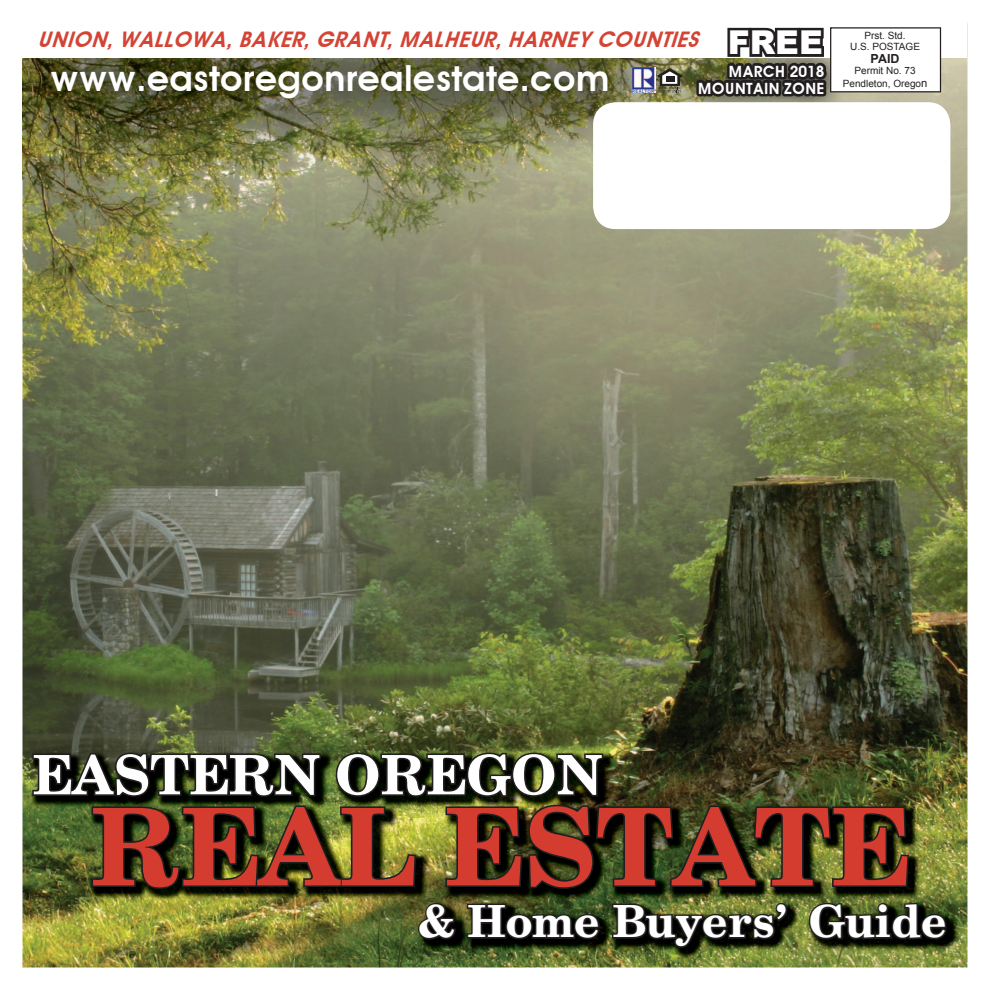
<style>
.page{position:relative;width:990px;height:990px;background:#fff}
.page>*{position:absolute;margin:0;border:0;box-sizing:border-box;transform-origin:0 0}
.t1{font:700 107.12px "Century SW";color:#d33c2f}
.t2{font:700 54.38px "Century SW";color:#fff}
.t3{font:700 44.25px "Century SW";color:#fff}
.t4{font:600 36px "Avant Garde";color:#fff}
.t5{font:900 32.88px "Arial";color:#fff}
.t6{font:italic 600 21.5px "Avant Garde";color:#d44435}
.t7{font:600 15.5px/16.9px "Avant Garde";color:#fff;text-align:right}
.t8{font:700 12.5px "Arial";color:#231f20}
.t9{font:10px/11.2px "Arial";color:#231f20;text-align:center}
.s1{font-size:11.25px}
</style>
<div class="page">
<img style="left:22px;top:58px;width:946px;height:910px">
<img style="left:22px;top:58px;width:650px;height:122px">
<img style="left:672px;top:58px;width:22px;height:44px">
<svg style="left:658px;top:68px;width:24px;height:25px"></svg>
<img style="left:632px;top:68px;width:24px;height:25px">
<img style="left:30px;top:751px;width:930px;height:209px">
<img style="left:31px;top:751px;width:880px;height:139px">
<svg style="left:416px;top:901px;width:42px;height:40px;background:#292818"></svg>
<svg style="left:465px;top:901px;width:324px;height:48px;background:#282d18"></svg>
<svg style="left:807px;top:901px;width:142px;height:40px;background:#242717"></svg>
<div style="left:593px;top:102px;width:357px;height:127px;background:#fff;border-radius:23px"></div>
<svg style="left:694px;top:27px;width:247px;height:79px"></svg>
<h3 class="t5" style="left:728px;top:24px;width:97px">FREE</h3>
<p class="t6" style="left:37px;top:32px;width:669px">UNION,WALLOWA,BAKER,GRANT,MALHEUR,HARNEY COUNTIES</p>
<p class="t9" style="left:850px;top:31px;width:71px">Prst. Std.<br>U.S. POSTAGE</p>
<p class="t8" style="left:871px;top:51px;width:30px">PAID</p>
<p class="t9" style="left:843px;top:65px;width:86px;line-height:13.5px">Permit No. 73<br>Pendleton, Orego<span class="s1">n</span></p>
<h3 class="t4" style="left:50px;top:65px;width:561px">www.eastoregonrealestate.com</h3>
<p class="t7" style="left:698px;top:64px;width:128px">MARCH 2018<br>MOUNTAIN ZONE</p>
<h2 class="t2" style="left:33px;top:754px;width:572px">EASTERN OREGON</h2>
<h1 class="t1" style="left:91px;top:806px;width:820px">REAL ESTATE</h1>
<h3 class="t3" style="left:419px;top:904px;width:530px">&amp; Home Buyers’ Guide</h3>
</div>
